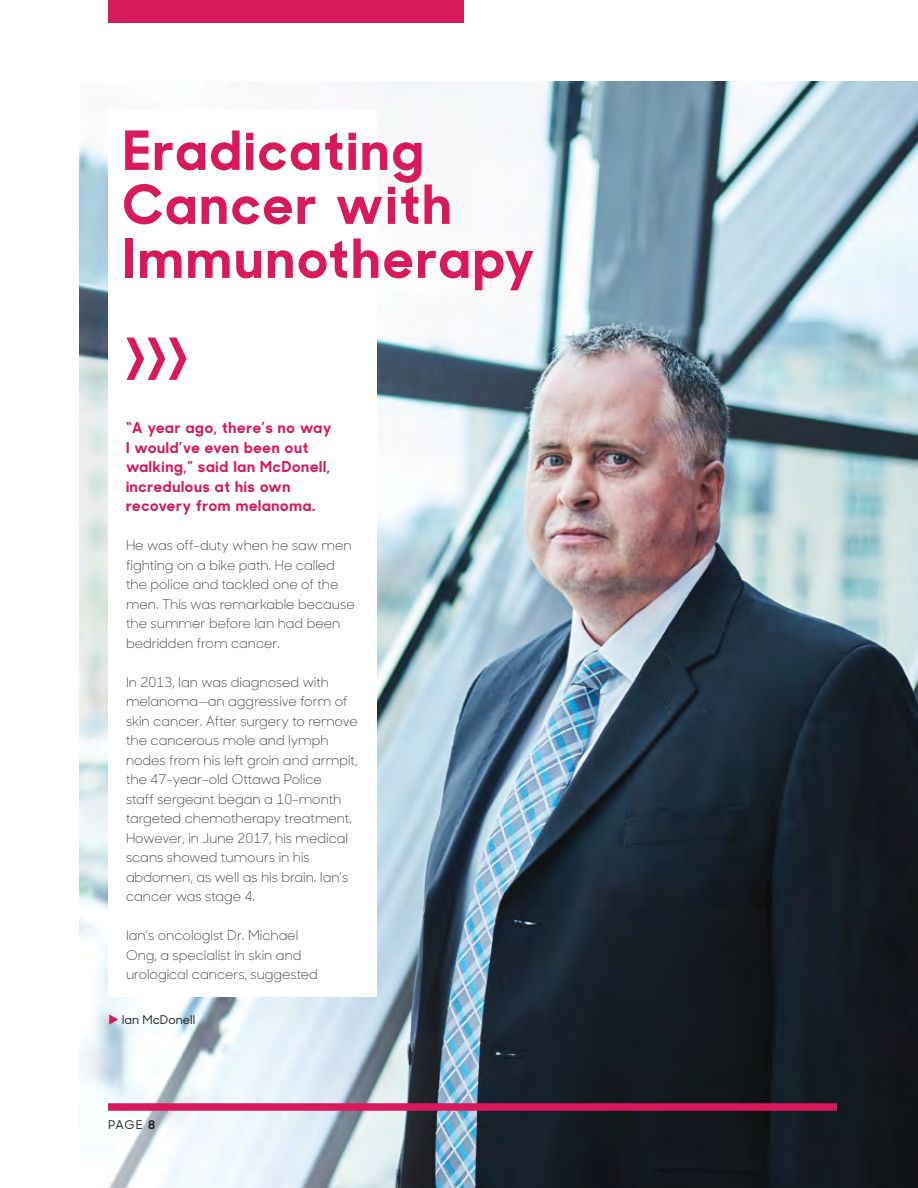
<style>
.page{position:relative;width:918px;height:1188px;background:#fff}
.page>*{position:absolute;margin:0;border:0;box-sizing:border-box;transform-origin:0 0}
.t1{font:700 54px/54px "Sharp Sans No 1";letter-spacing:.05em;color:#d8195c}
.t2{font:700 15px/19.5px "Sharp Sans No 1";letter-spacing:.05em;color:#d8195c}
.t3{font:300 13.5px/19.5px "Sharp Sans No 1";color:#231f20}
.t4{font:500 12px "Sharp Sans No 1";color:#231f20}
.s1{color:#d8195c}
.s2{font-weight:700}
</style>
<div class="page">
<img style="left:80px;top:81px;width:838px;height:1107px">
<div style="left:108px;top:0;width:356px;height:22px;background:#d8195c"></div>
<div style="left:108px;top:111px;width:268px;height:886px;background:#fff"></div>
<div style="left:108px;top:1103px;width:729px;height:8px;background:#d8195c"></div>
<h1 class="t1" style="left:123px;top:130px;width:413px">Eradicating<br>Cancer with<br>Immunotherapy</h1>
<h1 class="t1" style="left:126px;top:334px;width:62px">〉〉〉</h1>
<p class="t2" style="left:126px;top:420px;width:207px">“A year ago, there’s no way<br>I would’ve even been out walking,” said Ian McDonell, incredulous at his own recovery from melanoma.</p>
<p class="t3" style="left:126px;top:537px;width:230px">He was off-duty when he saw men fighting on a bike path. He called the police and tackled one of the men. This was remarkable because the summer before Ian had been bedridden from cancer.</p>
<p class="t3" style="left:126px;top:674px;width:233px">In 2013, Ian was diagnosed with melanoma—an aggressive form of skin cancer. After surgery to remove the cancerous mole and lymph nodes from his left groin and armpit, the 47-year-old Ottawa Police<br>staff sergeant began a 10-month targeted chemotherapy treatment.<br>However, in June 2017, his medical scans showed tumours in his abdomen, as well as his brain. Ian’s cancer was stage 4.</p>
<p class="t3" style="left:126px;top:927px;width:194px">Ian’s oncologist Dr. Michael<br>Ong, a specialist in skin and urological cancers, suggested</p>
<p class="t4" style="left:108px;top:1015px;width:89px"><span class="s1">►</span> Ian McDonell</p>
<p class="t4" style="left:108px;top:1120px;width:49px">PAGE <span class="s2">8</span></p>
</div>
